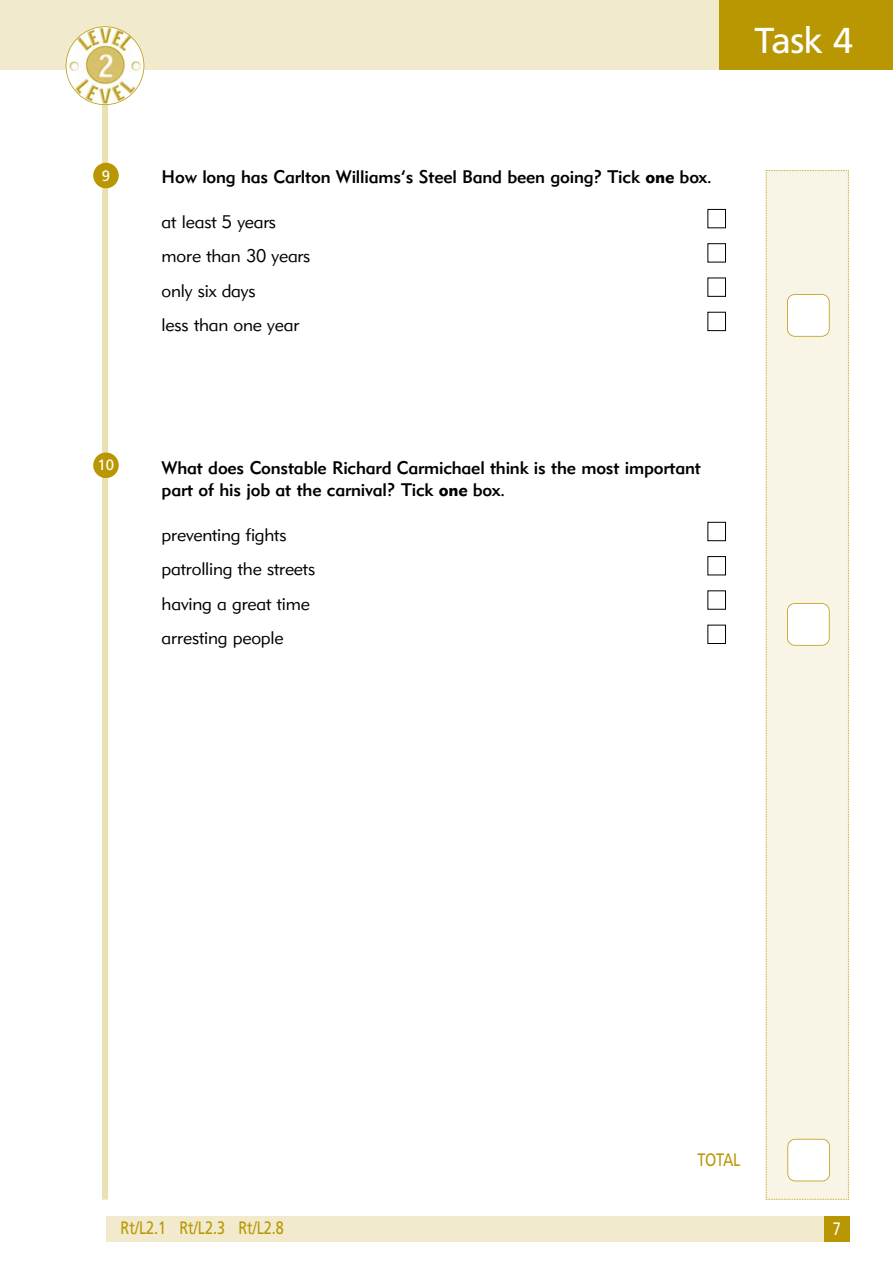
<style>
.page{position:relative;width:893px;height:1262px;background:#fff}
.page>*{position:absolute;margin:0;border:0;box-sizing:border-box;transform-origin:0 0}
.t1{font:36px "Frutiger";color:#fff}
.t2{font:18px/22.5px "Geometric 415 BT Medium A";letter-spacing:-.01em;color:#000}
.t3{font:18px/34.2px "Geometric 415 BT Lite A";letter-spacing:-.01em;color:#000}
.t4{font:18px "Frutiger";color:#b99702;scale:.8 1}
.t5{font:18px "Frutiger";color:#fff;scale:.8 1}
.t6{font:15px "Frutiger";color:#fff}
.s1{font-family:"Geometric 415 BT Black A"}
</style>
<div class="page">
<div style="left:765px;top:170px;width:84px;height:1029px;background:#f8f5e6"></div>
<div style="left:102px;top:102px;width:6px;height:1097px;background:#eae0b3"></div>
<div style="left:718px;top:0;width:174px;height:69px;background:#b99702"></div>
<div style="left:0;top:0;width:718px;height:69px;background:#f1eacd"></div>
<img style="left:66px;top:29px;width:37px;height:46px">
<div style="left:66px;top:26px;width:78px;height:79px;border:2px solid #b99702;border-radius:50%"></div>
<div style="left:707px;top:522px;width:18px;height:19px;border:1px solid #000"></div>
<div style="left:93px;top:163px;width:26px;height:25px;background:#b99702;border-radius:50%"></div>
<div style="left:93px;top:452px;width:26px;height:26px;background:#b99702;border-radius:50%"></div>
<div style="left:787px;top:294px;width:42px;height:42px;background:#fff;border-radius:7px"></div>
<div style="left:787px;top:294px;width:42px;height:43px;border:2px solid #b99702;border-radius:8px"></div>
<div style="left:787px;top:603px;width:42px;height:42px;background:#fff;border-radius:7px"></div>
<div style="left:787px;top:603px;width:42px;height:42px;border:2px solid #b99702;border-radius:8px"></div>
<div style="left:106px;top:1216px;width:718px;height:26px;background:#f1eacd"></div>
<div style="left:824px;top:1216px;width:25px;height:26px;background:#b99702"></div>
<div style="left:787px;top:1139px;width:42px;height:42px;background:#fff;border-radius:7px"></div>
<div style="left:787px;top:1138px;width:43px;height:43px;border:2px solid #b99702;border-radius:8px"></div>
<p class="t6" style="left:102px;top:169px;width:10px">9</p>
<h1 class="t1" style="left:754px;top:26px;width:100px">Task 4</h1>
<p class="t2" style="left:162px;top:168px;width:552px">How long has Carlton Williams’s Steel Band been going? Tick <span class="s1">one</span> box.</p>
<p class="t3" style="left:162px;top:207px;width:150px">at least 5 years more than 30 years only six days<br>less than one year</p>
<p class="t6" style="left:98px;top:459px;width:18px">10</p>
<p class="t2" style="left:162px;top:458px;width:540px">What does Constable Richard Carmichael think is the most important part of his job at the carnival? Tick <span class="s1">one</span> box.</p>
<p class="t3" style="left:162px;top:519px;width:155px">preventing fights patrolling the streets having a great time arresting people</p>
<p class="t4" style="left:697px;top:1152px;width:55px">TOTAL</p>
<p class="t4" style="left:121px;top:1220px;width:206px">Rt/L2.1 Rt/L2.3 Rt/L2.8</p>
<p class="t5" style="left:832px;top:1221px;width:12px">7</p>
</div>
